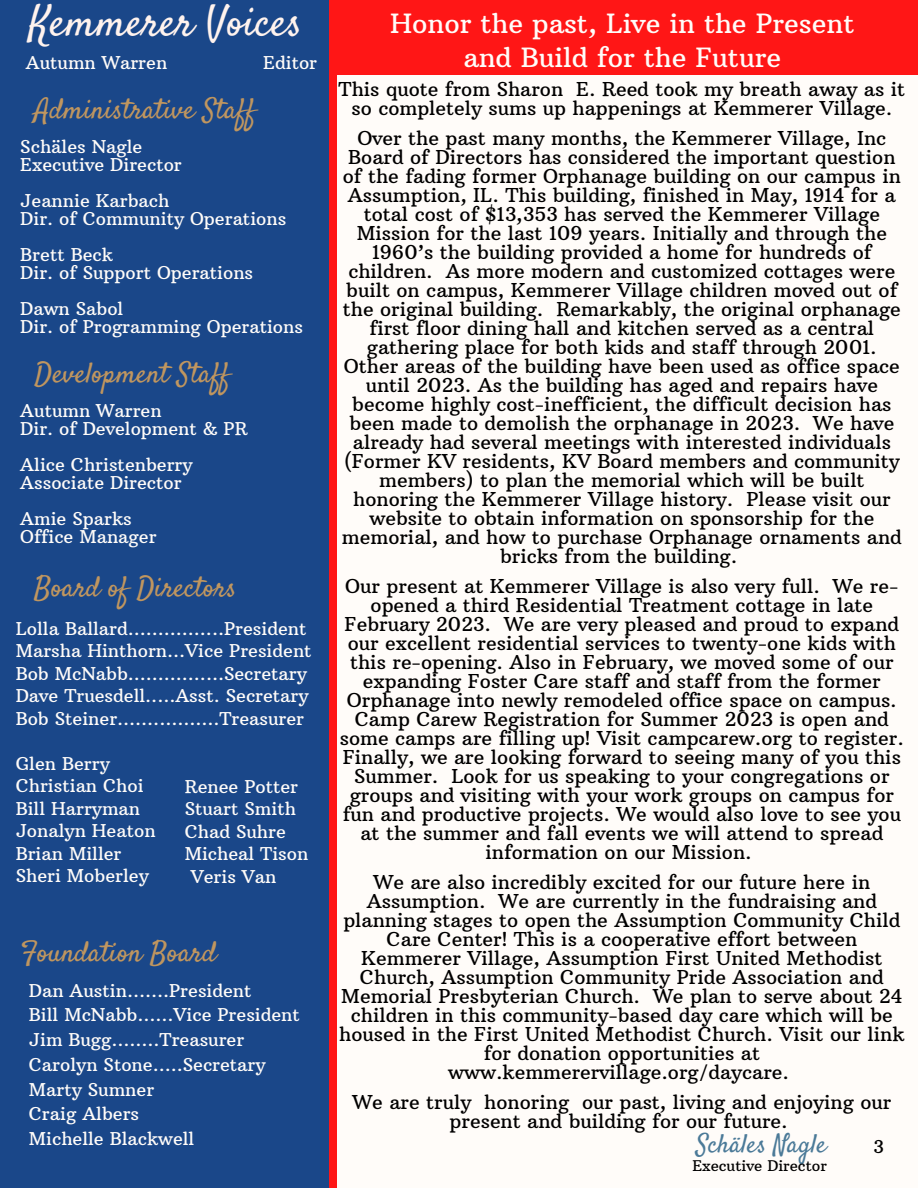
<style>
.page{position:relative;width:918px;height:1188px;background:#fffcf9}
.page>*{position:absolute;margin:0;border:0;box-sizing:border-box;transform-origin:0 0}
.t1{font:42.75px "Satisfy";color:#fff3ee}
.t2{font:28.5px "Satisfy";color:#c0965f}
.t3{font:27px/33.8px "Arbutus Slab";color:#fffcf9;text-align:center}
.t4{font:26.1px "Satisfy";color:#4b7a98}
.t5{font:19.5px/19px "Arbutus Slab";color:#000;text-align:center}
.t6{font:18px/22.5px "Arbutus Slab";color:#fffcf9}
.t7{font:18px "Arbutus Slab";color:#000}
.t8{font:15px "Arbutus Slab";color:#000}
</style>
<div class="page">
<div style="left:329px;top:0;width:589px;height:75px;background:#ff1616"></div>
<div style="left:295px;top:0;width:41px;height:1188px;background:#ff1616"></div>
<div style="left:0;top:0;width:329px;height:1188px;background:#1a4789"></div>
<h1 class="t1" style="left:29px;top:-5px;width:275px">Kemmerer Voices</h1>
<p class="t6" style="left:26px;top:51px;width:143px">Autumn Warren</p>
<p class="t6" style="left:263px;top:51px;width:55px">Editor</p>
<h2 class="t2" style="left:34px;top:92px;width:223px">Administrative Staff</h2>
<p class="t6" style="left:20px;top:138px;width:163px;line-height:18px">Schäles Nagle<br>Executive Director</p>
<p class="t6" style="left:20px;top:192px;width:267px;line-height:18px">Jeannie Karbach<br>Dir. of Community Operations</p>
<p class="t6" style="left:20px;top:246px;width:234px;line-height:18px">Brett Beck<br>Dir. of Support Operations</p>
<p class="t6" style="left:20px;top:300px;width:284px;line-height:18px">Dawn Sabol<br>Dir. of Programming Operations</p>
<h2 class="t2" style="left:35px;top:356px;width:197px">Development Staff</h2>
<p class="t6" style="left:20px;top:402px;width:229px;line-height:18px">Autumn Warren<br>Dir. of Development &amp; PR</p>
<p class="t6" style="left:20px;top:456px;width:174px;line-height:18px">Alice Christenberry<br>Associate Director</p>
<p class="t6" style="left:20px;top:510px;width:138px;line-height:18px">Amie Sparks<br>Office Manager</p>
<h2 class="t2" style="left:34px;top:570px;width:204px">Board of Directors</h2>
<p class="t6" style="left:16px;top:617px;width:297px">Lolla Ballard................President Marsha Hinthorn...Vice President Bob McNabb................Secretary Dave Truesdell.....Asst. Secretary Bob Steiner.................Treasurer</p>
<p class="t6" style="left:16px;top:752px;width:141px">Glen Berry<br>Christian Choi<br>Bill Harryman<br>Jonalyn Heaton<br>Brian Miller<br>Sheri Moberley</p>
<p class="t6" style="left:185px;top:775px;width:115px">Renee Potter</p>
<p class="t6" style="left:185px;top:798px;width:113px">Stuart Smith</p>
<p class="t6" style="left:185px;top:820px;width:103px">Chad Suhre</p>
<p class="t6" style="left:185px;top:843px;width:125px">Micheal Tison</p>
<p class="t6" style="left:191px;top:865px;width:87px">Veris Van</p>
<h2 class="t2" style="left:21px;top:934px;width:197px">Foundation Board</h2>
<p class="t6" style="left:29px;top:978px;width:273px;line-height:24.8px">Dan Austin…….President<br>Bill McNabb……Vice President<br>Jim Bugg……..Treasurer<br>Carolyn Stone…..Secretary<br>Marty Sumner<br>Craig Albers<br>Michelle Blackwell</p>
<h3 class="t3" style="left:390px;top:7px;width:466px">Honor the past, Live in the Present and Build for the Future</h3>
<p class="t5" style="left:339px;top:80px;width:568px">This quote from Sharon E. Reed took my breath away as it so completely sums up happenings at Kemmerer Village.</p>
<p class="t5" style="left:342px;top:129px;width:561px">Over the past many months, the Kemmerer Village, Inc Board of Directors has considered the important question of the fading former Orphanage building on our campus in Assumption, IL. This building, finished in May, 1914 for a total cost of $13,353 has served the Kemmerer Village Mission for the last 109 years. Initially and through the 1960’s the building provided a home for hundreds of children. As more modern and customized cottages were built on campus, Kemmerer Village children moved out of the original building. Remarkably, the original orphanage first floor dining hall and kitchen served as a central gathering place for both kids and staff through 2001.<br>Other areas of the building have been used as office space until 2023. As the building has aged and repairs have become highly cost-inefficient, the difficult decision has been made to demolish the orphanage in 2023. We have already had several meetings with interested individuals (Former KV residents, KV Board members and community members) to plan the memorial which will be built honoring the Kemmerer Village history. Please visit our website to obtain information on sponsorship for the memorial, and how to purchase Orphanage ornaments and bricks from the building.</p>
<p class="t5" style="left:340px;top:577px;width:566px">Our present at Kemmerer Village is also very full. We re&shy;opened a third Residential Treatment cottage in late February 2023. We are very pleased and proud to expand our excellent residential services to twenty-one kids with this re-opening. Also in February, we moved some of our expanding Foster Care staff and staff from the former Orphanage into newly remodeled office space on campus.<br>Camp Carew Registration for Summer 2023 is open and some camps are filling up! Visit campcarew.org to register.<br>Finally, we are looking forward to seeing many of you this Summer. Look for us speaking to your congregations or groups and visiting with your work groups on campus for fun and productive projects. We would also love to see you at the summer and fall events we will attend to spread information on our Mission.</p>
<p class="t5" style="left:339px;top:873px;width:567px">We are also incredibly excited for our future here in Assumption. We are currently in the fundraising and planning stages to open the Assumption Community Child Care Center! This is a cooperative effort between Kemmerer Village, Assumption First United Methodist Church, Assumption Community Pride Association and Memorial Presbyterian Church. We plan to serve about 24 children in this community-based day care which will be housed in the First United Methodist Church. Visit our link for donation opportunities at www.kemmerervillage.org/daycare.</p>
<p class="t5" style="left:352px;top:1093px;width:540px">We are truly honoring our past, living and enjoying our present and building for our future.</p>
<h3 class="t4" style="left:696px;top:1127px;width:132px">Schäles Nagle</h3>
<p class="t7" style="left:873px;top:1135px;width:12px">3</p>
<p class="t8" style="left:692px;top:1156px;width:136px">Executive Director</p>
</div>
